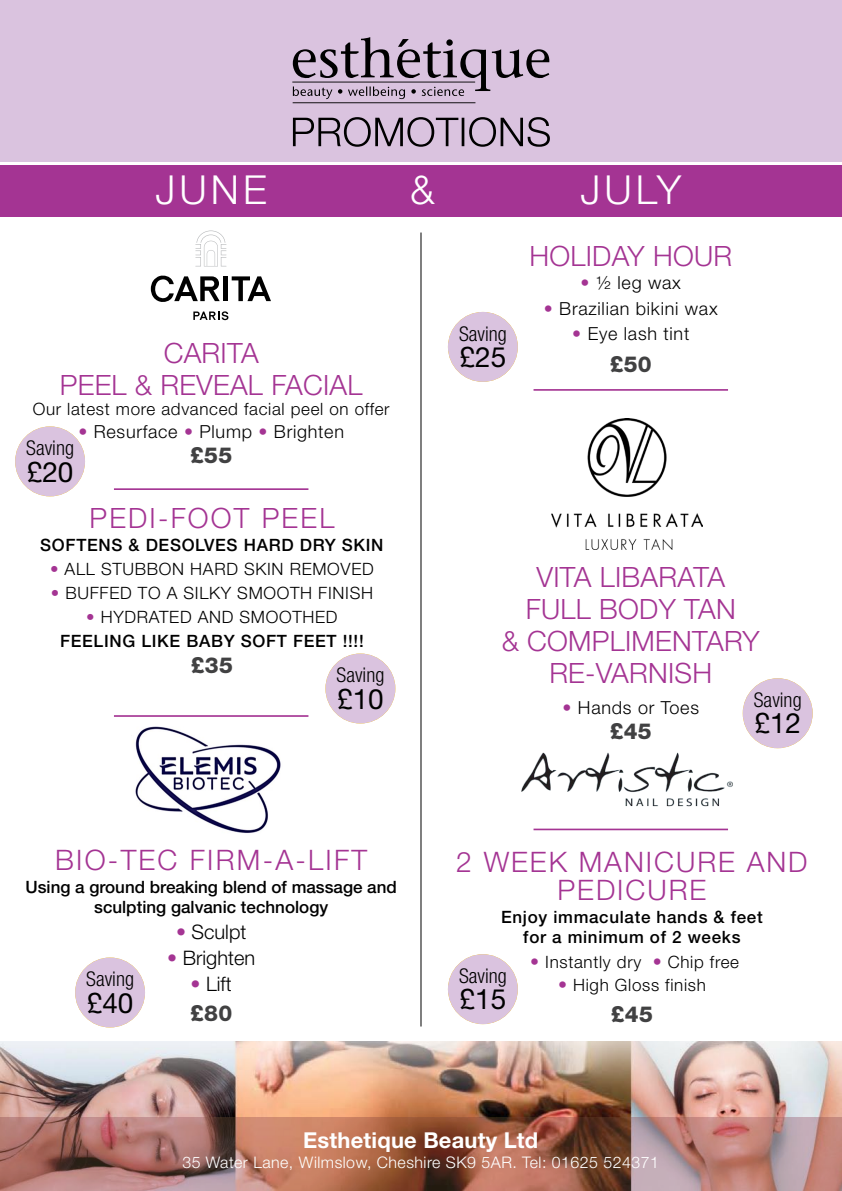
<style>
.page{position:relative;width:842px;height:1191px;background:#fff}
.page>*{position:absolute;margin:0;border:0;box-sizing:border-box;transform-origin:0 0}
.t1{font:300 40px "Helvetica Neue";color:#fff}
.t2{font:300 28.2px/28.2px "Helvetica Neue";letter-spacing:.07em;color:#a43493;text-align:center}
.t3{font:300 28px/32px "Helvetica Neue";letter-spacing:.01em;color:#a43493}
.t4{font:28px "Helvetica Neue";color:#000}
.t5{font:800 22px "Helvetica Neue";letter-spacing:.01em;color:#414142}
.t6{font:700 21.9px "Helvetica Neue";letter-spacing:.01em;color:#fff}
.t7{font:300 condensed 20.3px "Helvetica Neue";color:#000}
.t8{font:300 20px "Helvetica Neue";color:#000}
.t9{font:300 18px "Helvetica Neue";letter-spacing:.04em;color:#000}
.t10{font:300 17px "Helvetica Neue";letter-spacing:.04em;color:#000}
.t11{font:500 17px/20px "Helvetica Neue";letter-spacing:.04em;color:#000;text-align:center}
.t12{font:500 17px/20px "Helvetica Neue";color:#000;text-align:center}
.t13{font:300 15.9px "Helvetica Neue";letter-spacing:.03em;color:#fff}
.s1{color:#a43493}
.s2{font-size:18px;color:#a43493}
</style>
<div class="page">
<svg style="left:195px;top:230px;width:32px;height:36px"></svg>
<hr style="left:224px;top:276px;width:4px;height:25px;background:#000">
<svg style="left:151px;top:275px;width:69px;height:27px"></svg>
<svg style="left:232px;top:276px;width:39px;height:25px"></svg>
<svg style="left:193px;top:311px;width:35px;height:9px"></svg>
<img style="left:0;top:1042px;width:842px;height:75px">
<svg style="left:0;top:1117px;width:842px;height:74px;background:#a66f62"></svg>
<div style="left:0;top:0;width:842px;height:161px;background:#dac3df"></div>
<svg style="left:293px;top:117px;width:257px;height:30px"></svg>
<svg style="left:292px;top:37px;width:257px;height:66px"></svg>
<hr style="left:114px;top:488px;width:194px;height:2px;background:#a43493">
<hr style="left:533px;top:389px;width:195px;height:2px;background:#a43493">
<hr style="left:533px;top:828px;width:195px;height:2px;background:#a43493">
<div style="left:0;top:165px;width:422px;height:51px;background:#a43493"></div>
<div style="left:422px;top:165px;width:420px;height:51px;background:#a43493"></div>
<div style="left:15px;top:426px;width:70px;height:70px;background:#dac3df;border-radius:50%"></div>
<div style="left:325px;top:653px;width:70px;height:70px;background:#dac3df;border-radius:50%"></div>
<div style="left:448px;top:312px;width:70px;height:70px;background:#dac3df;border-radius:50%"></div>
<div style="left:448px;top:954px;width:70px;height:70px;background:#dac3df;border-radius:50%"></div>
<div style="left:743px;top:678px;width:70px;height:70px;background:#dac3df;border-radius:50%"></div>
<div style="left:75px;top:957px;width:70px;height:70px;background:#dac3df;border-radius:50%"></div>
<img style="left:135px;top:726px;width:146px;height:107px">
<img style="left:551px;top:418px;width:151px;height:131px">
<img style="left:521px;top:752px;width:212px;height:55px">
<hr style="left:420px;top:232px;width:1px;height:794px;background:#000">
<hr style="left:114px;top:715px;width:194px;height:2px;background:#a43493">
<h1 class="t1" style="left:156px;top:165px;width:53px">JUNE</h1>
<h1 class="t1" style="left:410px;top:165px;width:26px">&amp;</h1>
<h1 class="t1" style="left:580px;top:165px;width:50px">JULY</h1>
<h3 class="t3" style="left:164px;top:337px;width:16px">CARI</h3>
<h3 class="t3" style="left:60px;top:337px;width:304px;text-indent:167px">TA<br>peel &amp; reveal facial</h3>
<p class="t10" style="left:33px;top:399px;width:358px">Our latest more advanced facial peel on offer</p>
<p class="t9" style="left:78px;top:420px;width:267px"><span class="s1">•</span> Resurface <span class="s1">•</span> Plump <span class="s1">•</span> Brighten</p>
<p class="t5" style="left:190px;top:441px;width:44px">£55</p>
<p class="t7" style="left:26px;top:436px;width:49px">Saving</p>
<h3 class="t4" style="left:27px;top:455px;width:48px">£20</h3>
<h3 class="t3" style="left:89px;top:501px;width:211px">PEDI -FOOT PEEL</h3>
<p class="t11" style="left:40px;top:534px;width:345px">SOFTENS &amp; DESOLVES HARD DRY SKIN</p>
<p class="t10" style="left:50px;top:558px;width:26px"><span class="s1">•</span> ALL</p>
<p class="t10" style="left:101px;top:558px;width:115px">STUBBON HARD</p>
<p class="t10" style="left:244px;top:558px;width:21px">SKIN</p>
<p class="t10" style="left:290px;top:558px;width:13px">REMOVED</p>
<p class="t10" style="left:51px;top:582px;width:154px"><span class="s1">•</span> BUFFED TO A SILKY</p>
<p class="t10" style="left:237px;top:582px;width:26px">SMOO</p>
<p class="t10" style="left:290px;top:582px;width:84px">TH FINISH</p>
<p class="t10" style="left:86px;top:606px;width:40px"><span class="s1">•</span> HYDRA</p>
<p class="t10" style="left:159px;top:606px;width:52px">TED AND</p>
<p class="t10" style="left:240px;top:606px;width:26px">SMOO</p>
<p class="t10" style="left:292px;top:606px;width:35px">THED</p>
<p class="t11" style="left:60px;top:630px;width:305px">FEELING LIKE BABY SOFT FEET !!!!</p>
<p class="t5" style="left:191px;top:652px;width:44px">£35</p>
<p class="t7" style="left:337px;top:663px;width:49px">Saving</p>
<h3 class="t4" style="left:337px;top:682px;width:48px">£10</h3>
<h2 class="t2" style="left:55px;top:845px;width:296px">Bio-Tec Firm-a-lift</h2>
<p class="t12" style="left:26px;top:877px;width:373px">Using a ground breaking blend of massage and sculpting galvanic technology</p>
<p class="t8" style="left:176px;top:919px;width:72px"><span class="s1">•</span> Sculpt</p>
<p class="t8" style="left:167px;top:945px;width:89px"><span class="s1">•</span> Brighten</p>
<p class="t8" style="left:191px;top:971px;width:43px"><span class="s1">•</span> Lift</p>
<p class="t5" style="left:190px;top:1000px;width:44px">£80</p>
<p class="t7" style="left:86px;top:967px;width:49px">Saving</p>
<h3 class="t4" style="left:87px;top:986px;width:48px">£40</h3>
<p class="t7" style="left:459px;top:322px;width:49px">Saving</p>
<h3 class="t4" style="left:460px;top:340px;width:48px">£25</h3>
<h3 class="t3" style="left:529px;top:239px;width:204px">Holiday hour</h3>
<p class="t9" style="left:581px;top:271px;width:102px"><span class="s1">•</span> ½ leg wax</p>
<p class="t9" style="left:544px;top:297px;width:175px"><span class="s1">•</span> Brazilian bikini wax</p>
<p class="t9" style="left:572px;top:323px;width:119px"><span class="s1">•</span> Eye lash tint</p>
<p class="t5" style="left:610px;top:351px;width:44px">£50</p>
<h3 class="t3" style="left:536px;top:560px;width:190px">Vita Libarata</h3>
<h3 class="t3" style="left:526px;top:592px;width:211px">Full Body Tan</h3>
<h3 class="t3" style="left:502px;top:624px;width:259px">&amp; Complimentary</h3>
<h3 class="t3" style="left:549px;top:656px;width:144px">re-varnish</h3>
<p class="t9" style="left:562px;top:697px;width:138px"><span class="s1">•</span> Hands or Toes</p>
<p class="t5" style="left:610px;top:718px;width:44px">£45</p>
<p class="t7" style="left:754px;top:688px;width:49px">Saving</p>
<h3 class="t4" style="left:754px;top:707px;width:48px">£12</h3>
<h2 class="t2" style="left:456px;top:847px;width:353px">2 week manicure and<br>Pedicure</h2>
<p class="t11" style="left:501px;top:906px;width:263px">Enjoy immaculate hands &amp; feet for a minimum of 2 weeks</p>
<p class="t10" style="left:530px;top:952px;width:210px"><span class="s2">•</span> Instantly dry <span class="s2">•</span> Chip free</p>
<p class="t10" style="left:558px;top:975px;width:149px"><span class="s2">•</span> High Gloss finish</p>
<p class="t5" style="left:611px;top:1001px;width:44px">£45</p>
<p class="t7" style="left:459px;top:964px;width:49px">Saving</p>
<h3 class="t4" style="left:460px;top:982px;width:48px">£15</h3>
<p class="t6" style="left:303px;top:1126px;width:236px">Esthetique Beauty Ltd</p>
<p class="t13" style="left:182px;top:1152px;width:478px">35 Water Lane, Wilmslow, Cheshire SK9 5AR . Tel: 01625 524371</p>
</div>
